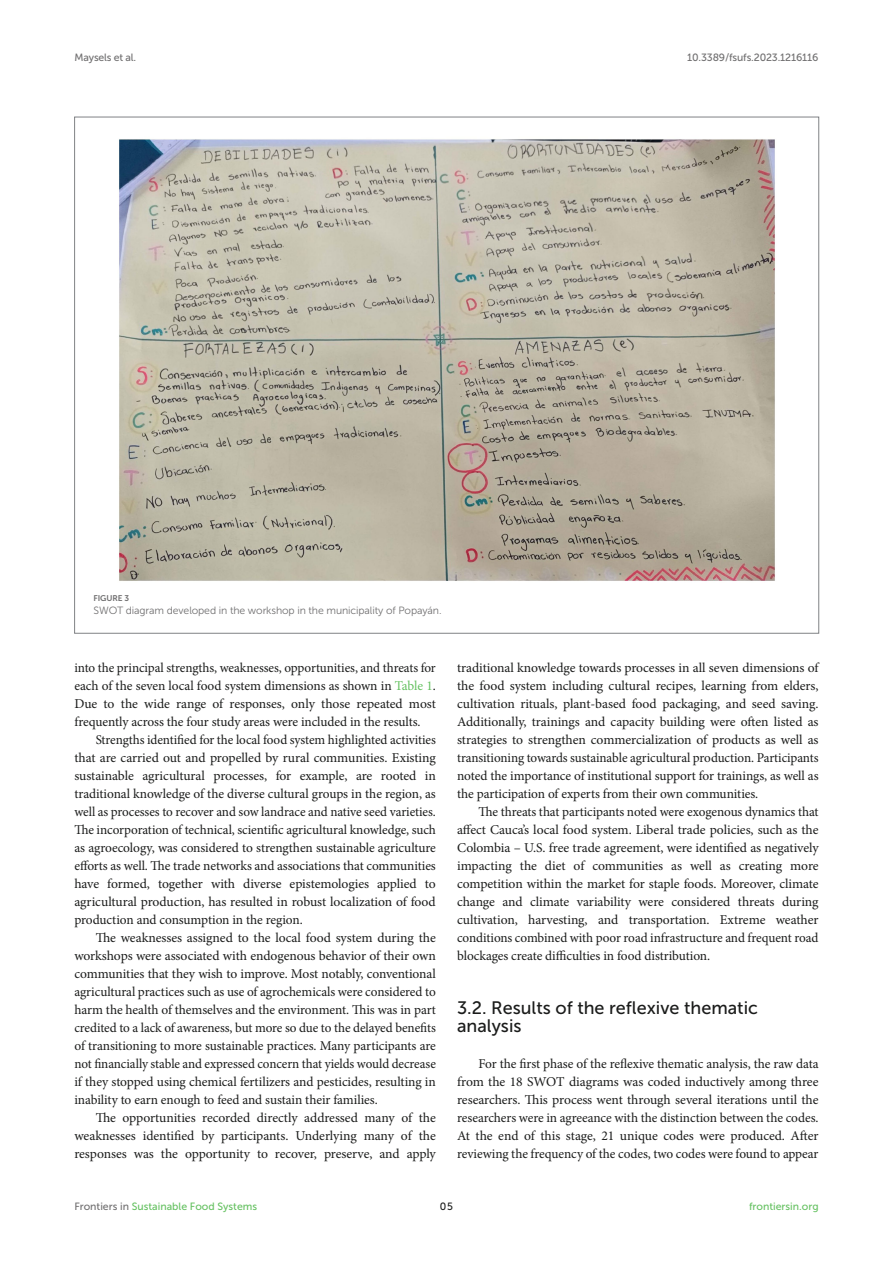
<style>
.page{position:relative;width:893px;height:1263px;background:#fff}
.page>*{position:absolute;margin:0;border:0;box-sizing:border-box;transform-origin:0 0}
.HEAD_2{font:18px/18px "Museo Sans 500";color:#1b1c1b}
.TEXT{font:13.5px/18px "Minion Pro";letter-spacing:-.005em;color:#1b1c1b;text-align:justify}
.TEXT_FLUSH{font:13.5px/18px "Minion Pro";letter-spacing:-.005em;color:#1b1c1b;text-align:justify}
.FIG_LEG{font:10.5px "Museo Sans 300";letter-spacing:-.01em;color:#706f70}
.t1{font:10.5px "Museo Sans 500";color:#65c161}
.t2{font:10.5px "Museo Sans 500";letter-spacing:-.015em;color:#706f70}
.t3{font:10.5px "Museo Sans 500";color:#1b1c1b}
.FIG_HD{font:8.25px "Museo Sans 700";letter-spacing:-.01em;color:#706f70}
.s1{color:#65c161}
.s2{color:#706f70}
</style>
<div class="page">
<img style="left:119px;top:139px;width:656px;height:442px">
<p class="t2" style="left:74px;top:51px;width:63px">Maysels et al.</p>
<p class="t2" style="left:687px;top:51px;width:133px">10.3389/fsufs.2023.1216116</p>
<p class="FIG_HD" style="left:94px;top:593px;width:37px">FIGURE 3</p>
<p class="FIG_LEG" style="left:94px;top:605px;width:350px">SWOT diagram developed in the workshop in the municipality of Popayán.</p>
<p class="TEXT_FLUSH" style="left:74px;top:659px;width:363px">into the principal strengths, weaknesses, opportunities, and threats for each of the seven local food system dimensions as shown in <span class="s1">Table 1</span>.<br>Due to the wide range of responses, only those repeated most frequently across the four study areas were included in the results.</p>
<p class="TEXT" style="left:74px;top:731px;width:363px;text-indent:21px">Strengths identified for the local food system highlighted activities that are carried out and propelled by rural communities. Existing sustainable agricultural processes, for example, are rooted in traditional knowledge of the diverse cultural groups in the region, as well as processes to recover and sow landrace and native seed varieties.<br>The incorporation of technical, scientific agricultural knowledge, such as agroecology, was considered to strengthen sustainable agriculture efforts as well. The trade networks and associations that communities have formed, together with diverse epistemologies applied to agricultural production, has resulted in robust localization of food production and consumption in the region.</p>
<p class="TEXT" style="left:74px;top:929px;width:363px;text-indent:21px">The weaknesses assigned to the local food system during the workshops were associated with endogenous behavior of their own communities that they wish to improve. Most notably, conventional agricultural practices such as use of agrochemicals were considered to harm the health of themselves and the environment. This was in part credited to a lack of awareness, but more so due to the delayed benefits of transitioning to more sustainable practices. Many participants are not financially stable and expressed concern that yields would decrease if they stopped using chemical fertilizers and pesticides, resulting in inability to earn enough to feed and sustain their families.</p>
<p class="TEXT" style="left:74px;top:1109px;width:363px;text-indent:21px">The opportunities recorded directly addressed many of the weaknesses identified by participants. Underlying many of the responses was the opportunity to recover, preserve, and apply</p>
<p class="TEXT" style="left:457px;top:659px;width:363px">traditional knowledge towards processes in all seven dimensions of the food system including cultural recipes, learning from elders, cultivation rituals, plant-based food packaging, and seed saving.<br>Additionally, trainings and capacity building were often listed as strategies to strengthen commercialization of products as well as transitioning towards sustainable agricultural production. Participants noted the importance of institutional support for trainings, as well as the participation of experts from their own communities.</p>
<p class="TEXT" style="left:457px;top:803px;width:363px;text-indent:21px">The threats that participants noted were exogenous dynamics that affect Cauca’s local food system. Liberal trade policies, such as the Colombia – U.S. free trade agreement, were identified as negatively impacting the diet of communities as well as creating more competition within the market for staple foods. Moreover, climate change and climate variability were considered threats during cultivation, harvesting, and transportation. Extreme weather conditions combined with poor road infrastructure and frequent road blockages create difficulties in food distribution.</p>
<p class="HEAD_2" style="left:457px;top:999px;width:302px">3.2. Results of the reflexive thematic analysis</p>
<p class="TEXT_FLUSH" style="left:457px;top:1055px;width:363px;text-indent:21px">For the first phase of the reflexive thematic analysis, the raw data from the 18 SWOT diagrams was coded inductively among three researchers. This process went through several iterations until the researchers were in agreeance with the distinction between the codes.<br>At the end of this stage, 21 unique codes were produced. After reviewing the frequency of the codes, two codes were found to appear</p>
<p class="t1" style="left:74px;top:1200px;width:184px"><span class="s2">Frontiers in</span> Sustainable Food Systems</p>
<p class="t3" style="left:440px;top:1200px;width:14px">05</p>
<p class="t1" style="left:749px;top:1200px;width:71px">frontiersin.org</p>
</div>
